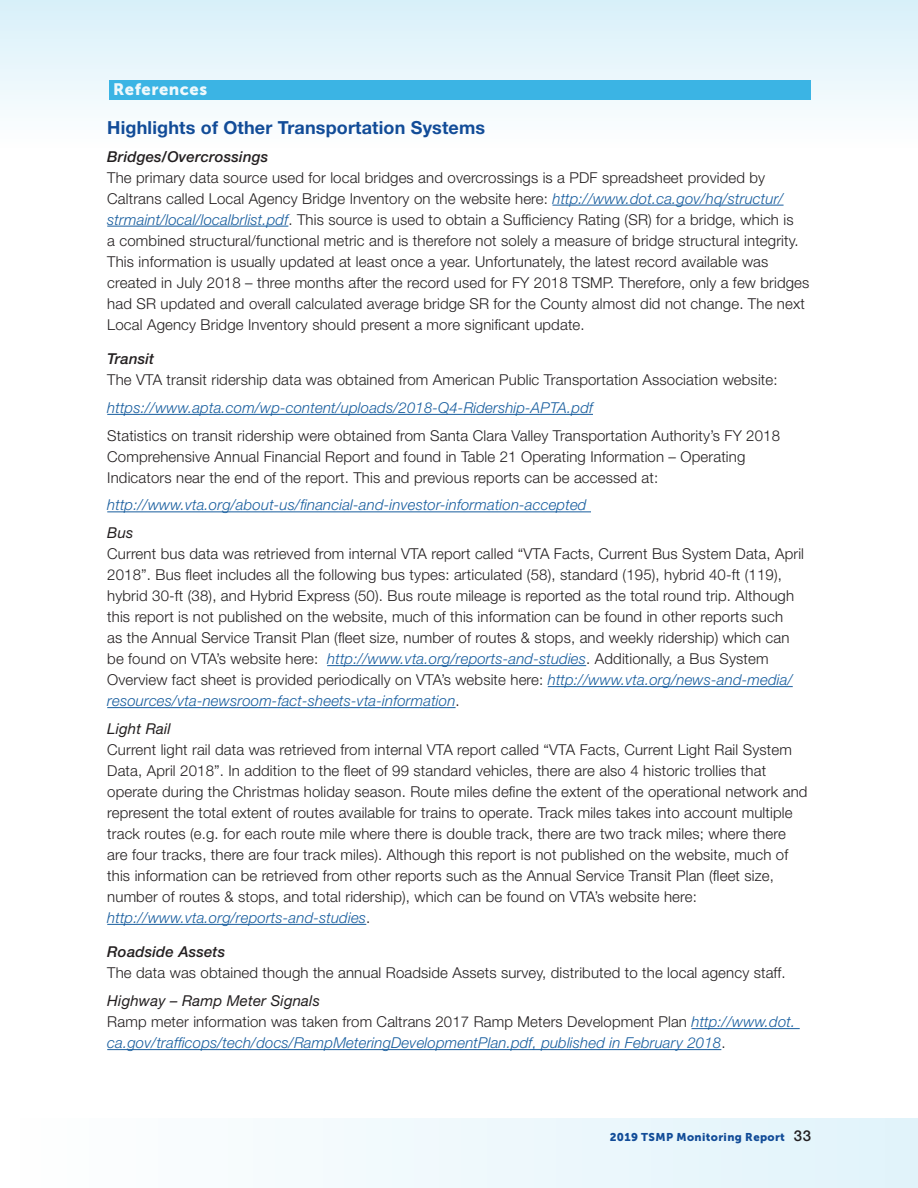
<style>
.page{position:relative;width:918px;height:1188px;background:#fff}
.page>*{position:absolute;margin:0;border:0;box-sizing:border-box;transform-origin:0 0}
.Header_6{font:700 18px "Helvetica Neue LT Std";letter-spacing:.01em;color:#124c98}
.t1{font:16.5px "Museo Sans 900";letter-spacing:.035em;color:#fff}
.Paragraph_Style_1{font:300 15px/21px "Helvetica Neue LT Std";letter-spacing:.01em;color:#231f20}
.Paragraph_Style_1-2{font:italic 300 15px/21px "Helvetica Neue LT Std";letter-spacing:.01em;color:#175d9e}
.Header_4{font:300 15px "Helvetica Neue LT Std";letter-spacing:.01em;color:#231f20}
.Header_4-2{font:italic 15px "Helvetica Neue LT Std";letter-spacing:.01em;color:#231f20}
.Paragraph_Style_1-3{font:italic 500 15px "Helvetica Neue LT Std";letter-spacing:.01em;color:#231f20}
.Header_4-3{font:italic 500 15px "Helvetica Neue LT Std";letter-spacing:.01em;color:#231f20}
.t2{font:11.25px "Museo Sans 900";letter-spacing:.035em;color:#124c98}
.s1{font-style:italic;color:#175d9e}
.s2{font-style:normal;color:#231f20}
.s3{font-family:"Helvetica Neue LT Std";font-weight:500;font-size:15px;color:#231f20}
</style>
<div class="page">
<div style="left:1px;top:1118px;width:917px;height:70px;background:linear-gradient(to right,#fffffe,#e1f3fa)"></div>
<svg style="left:0;top:0;width:918px;height:110px;background:#ccebf7"></svg>
<hr style="left:552px;top:205px;width:232px;height:1px;background:#175d9e">
<hr style="left:107px;top:226px;width:181px;height:1px;background:#175d9e">
<hr style="left:107px;top:414px;width:486px;height:1px;background:#175d9e">
<hr style="left:107px;top:511px;width:484px;height:1px;background:#175d9e">
<hr style="left:327px;top:665px;width:259px;height:1px;background:#175d9e">
<hr style="left:548px;top:686px;width:245px;height:1px;background:#175d9e">
<hr style="left:107px;top:707px;width:349px;height:1px;background:#175d9e">
<hr style="left:107px;top:924px;width:259px;height:1px;background:#175d9e">
<hr style="left:691px;top:1028px;width:109px;height:1px;background:#175d9e">
<hr style="left:107px;top:1049px;width:614px;height:1px;background:#175d9e">
<p class="t1" style="left:113px;top:80px;width:96px">References</p>
<h6 class="Header_6" style="left:107px;top:116px;width:380px">Highlights of Other Transportation Systems</h6>
<p class="Paragraph_Style_1-3" style="left:107px;top:147px;width:163px">Bridges/Overcrossings</p>
<p class="Paragraph_Style_1" style="left:107px;top:166px;width:704px">The primary data source used for local bridges and overcrossings is a PDF spreadsheet provided by Caltrans called Local Agency Bridge Inventory on the website here: <span class="s1">http://www.dot.ca.gov/hq/structur/ strmaint/local/localbrlist.pdf</span>. This source is used to obtain a Sufficiency Rating (SR) for a bridge, which is<br>a combined structural/functional metric and is therefore not solely a measure of bridge structural integrity.<br>This information is usually updated at least once a year. Unfortunately, the latest record available was created in July 2018 – three months after the record used for FY 2018 TSMP. Therefore, only a few bridges had SR updated and overall calculated average bridge SR for the County almost did not change. The next Local Agency Bridge Inventory should present a more significant update.</p>
<h4 class="Header_4-3" style="left:107px;top:350px;width:49px">Transit</h4>
<p class="Paragraph_Style_1" style="left:107px;top:369px;width:672px">The VTA transit ridership data was obtained from American Public Transportation Association website:</p>
<p class="Paragraph_Style_1-2" style="left:107px;top:397px;width:487px">https://www.apta.com/wp-content/uploads/2018-Q4-Ridership-APTA.pdf</p>
<p class="Paragraph_Style_1" style="left:107px;top:424px;width:674px">Statistics on transit ridership were obtained from Santa Clara Valley Transportation Authority’s FY 2018<br>Comprehensive Annual Financial Report and found in Table 21 Operating Information – Operating<br>Indicators near the end of the report. This and previous reports can be accessed at:</p>
<p class="Paragraph_Style_1-2" style="left:107px;top:494px;width:481px">http://www.vta.org/about-us/financial-and-investor-information-accepted</p>
<h4 class="Header_4-2" style="left:107px;top:524px;width:28px">Bus</h4>
<p class="Paragraph_Style_1" style="left:107px;top:543px;width:698px">Current bus data was retrieved from internal VTA report called “VTA Facts, Current Bus System Data, April</p>
<p class="Paragraph_Style_1" style="left:107px;top:564px;width:688px">2018”. Bus fleet includes all the following bus types: articulated (58), standard (195), hybrid 40-ft (119), hybrid 30-ft (38), and Hybrid Express (50). Bus route mileage is reported as the total round trip. Although this report is not published on the website, much of this information can be found in other reports such as the Annual Service Transit Plan (fleet size, number of routes &amp; stops, and weekly ridership) which can be found on VTA’s website here: <span class="s1">http://www.vta.org/reports-and-studies</span>. Additionally, a Bus System Overview fact sheet is provided periodically on VTA’s website here: <span class="s1">http://www.vta.org/news-and-media/ resources/vta-newsroom-fact-sheets-vta-information</span>.</p>
<h4 class="Header_4-2" style="left:107px;top:720px;width:65px">Light Rail</h4>
<p class="Paragraph_Style_1" style="left:107px;top:739px;width:702px">Current light rail data was retrieved from internal VTA report called “VTA Facts, Current Light Rail System Data, April 2018”. In addition to the fleet of 99 standard vehicles, there are also 4 historic trollies that operate during the Christmas holiday season. Route miles define the extent of the operational network and represent the total extent of routes available for trains to operate. Track miles takes into account multiple track routes (e.g. for each route mile where there is double track, there are two track miles; where there</p>
<p class="Paragraph_Style_1" style="left:107px;top:844px;width:683px">are four tracks, there are four track miles). Although this report is not published on the website, much of this information can be retrieved from other reports such as the Annual Service Transit Plan (fleet size, number of routes &amp; stops, and total ridership), which can be found on VTA’s website here: <span class="s1">http://www.vta.org/reports-and-studies</span>.</p>
<h4 class="Header_4-3" style="left:107px;top:943px;width:119px">Roadside Assets</h4>
<h4 class="Header_4" style="left:107px;top:964px;width:680px">The data was obtained though the annual Roadside Assets survey, distributed to the local agency staff.</h4>
<h4 class="Header_4-2" style="left:107px;top:992px;width:214px">Highway – Ramp Meter Signals</h4>
<p class="Paragraph_Style_1-2" style="left:107px;top:1011px;width:689px"><span class="s2">Ramp meter information was taken from Caltrans 2017 Ramp Meters Development Plan</span> http://www.dot. ca.gov/trafficops/tech/docs/RampMeteringDevelopmentPlan.pdf, published in February 2018<span class="s2">.</span></p>
<p class="t2" style="left:610px;top:1131px;width:203px">2019 TSMP Monitoring Report <span class="s3">33</span></p>
</div>
